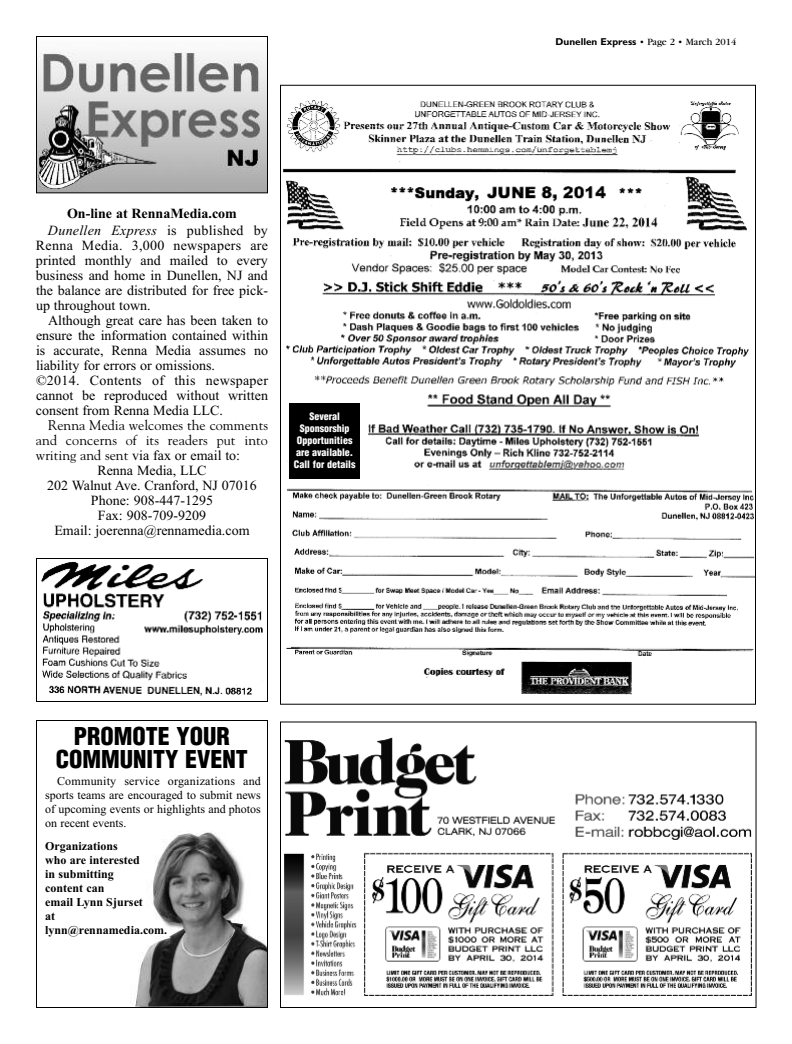
<style>
.page{position:relative;width:792px;height:1044px;background:#fff}
.page>*{position:absolute;margin:0;border:0;box-sizing:border-box;transform-origin:0 0}
.t1{font:900 condensed 24px/23px "Helvetica";color:#000;text-align:center}
.t2{font:14px/15px "Times New Roman";color:#000;text-align:justify}
.t3{font:14px/15px "Goudy";color:#000;text-align:right}
.t4{font:700 14px/17px "Times New Roman";color:#000}
.t5{font:12px/14px "Times New Roman";color:#000;text-align:justify}
.t6{font:700 12px/14px "Times New Roman";color:#000}
.t7{font:900 condensed 10px/12px "Helvetica";color:#fff;text-align:center}
.t8{font:10px "Garamond";color:#000}
.s1{font-weight:400;font-style:italic}
.s2{font-weight:400}
.s3{font-family:"Goudy"}
.s4{font-family:"Gill Sans";font-weight:700}
</style>
<div class="page">
<img style="left:38px;top:52px;width:228px;height:139px">
<div style="left:36px;top:36px;width:232px;height:157px;border:1px solid #000"></div>
<img style="left:130px;top:832px;width:136px;height:174px">
<div style="left:36px;top:720px;width:232px;height:288px;border:1px solid #000"></div>
<img style="left:284px;top:737px;width:468px;height:259px">
<div style="left:280px;top:721px;width:477px;height:287px;border:1px solid #000"></div>
<img style="left:284px;top:100px;width:470px;height:595px">
<div style="left:289px;top:403px;width:71px;height:75px;background:#000"></div>
<img style="left:41px;top:561px;width:222px;height:135px">
<div style="left:36px;top:558px;width:232px;height:144px;border:1px solid #000"></div>
<p class="t4" style="left:48px;top:205px;width:221px;text-indent:19px">On-line at RennaMedia.com<br><span class="s1">Dunellen Express</span> <span class="s2">is published by</span></p>
<p class="t2" style="left:36px;top:238px;width:234px">Renna Media. 3,000 newspapers are printed monthly and mailed to every business and home in Dunellen, NJ and the balance are distributed for free pick&shy;up throughout town.</p>
<p class="t2" style="left:36px;top:313px;width:234px;text-align:left;text-indent:12px">Although great care has been taken to ensure the information contained within is accurate, Renna Media assumes no liability for errors or omissions.<br>©2014. Contents of this newspaper cannot be reproduced without written consent from Renna Media LLC.</p>
<p class="t3" style="left:36px;top:418px;width:234px">Renna Media welcomes the comments and concerns of its readers put into</p>
<p class="t2" style="left:36px;top:448px;width:206px"><span class="s3">writing and sent</span> via fax or email to:</p>
<p class="t2" style="left:97px;top:463px;width:111px">Renna Media, LLC</p>
<p class="t2" style="left:47px;top:478px;width:211px">202 Walnut Ave. Cranford, NJ 07016</p>
<p class="t2" style="left:91px;top:493px;width:124px">Phone: 908-447-1295</p>
<p class="t2" style="left:98px;top:508px;width:110px">Fax: 908-709-9209</p>
<p class="t2" style="left:54px;top:523px;width:197px">Email: joerenna@rennamedia.com</p>
<p class="t7" style="left:294px;top:410px;width:63px">Several<br>Sponsorship<br>Opportunities are available.<br>Call for details</p>
<h1 class="t1" style="left:56px;top:725px;width:193px">PROMOTE YOUR<br>COMMUNITY EVENT</h1>
<p class="t5" style="left:45px;top:774px;width:217px;text-indent:12px">Community service organizations and sports teams are encouraged to submit news of upcoming events or highlights and photos on recent events.</p>
<p class="t6" style="left:45px;top:839px;width:124px">Organizations<br>who are interested<br>in submitting<br>content can<br>email Lynn Sjurset<br>at lynn@rennamedia.com.</p>
<p class="t8" style="left:556px;top:38px;width:182px"><span class="s4">Dunellen Express</span> • Page 2 • March 2014</p>
</div>
